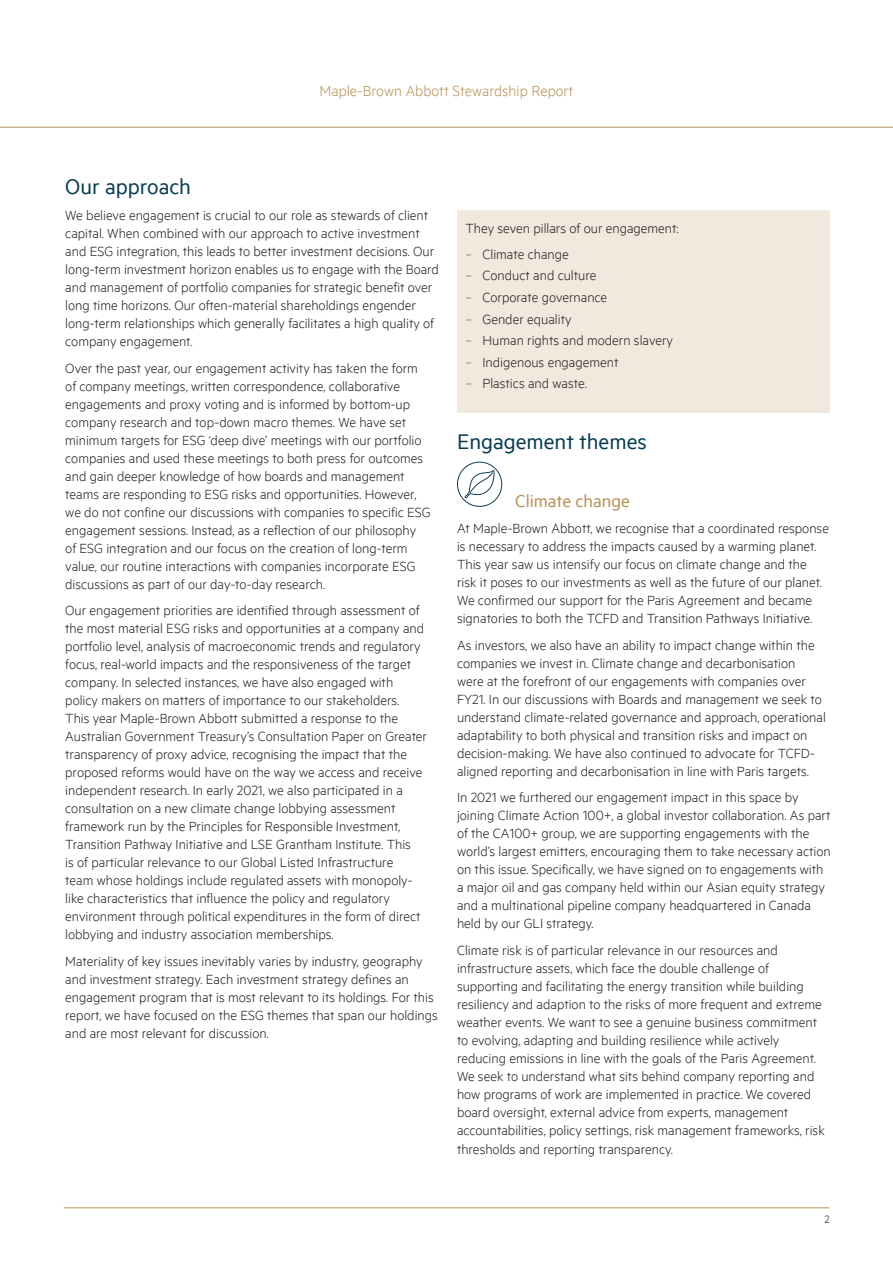
<style>
.page{position:relative;width:893px;height:1263px;background:#fff}
.page>*{position:absolute;margin:0;border:0;box-sizing:border-box;transform-origin:0 0}
.Subheading_1{font:24px "Metric";color:#083e54}
.Subheading_2_with_ic{font:19.5px "Metric";color:#b79257}
.t1{font:300 16.5px "Metric";color:#b79257}
.Normal_text{font:300 15px/18px "Metric";color:#231f20}
.t2{font:300 12px "Metric";color:#231f20}
.s1{font-weight:100;font-size:13.5px}
</style>
<div class="page">
<hr style="left:64px;top:1207px;width:765px;height:1px;background:#b79257">
<hr style="left:0;top:127px;width:893px;height:1px;background:#b79257">
<div style="left:457px;top:210px;width:372px;height:203px;background:#f1e9dd"></div>
<svg style="left:464px;top:470px;width:31px;height:28px"></svg>
<div style="left:457px;top:462px;width:45px;height:45px;border:1px solid #114055;border-radius:50%"></div>
<p class="t1" style="left:320px;top:81px;width:255px">Maple-Brown Abbott Stewardship Report</p>
<p class="Subheading_1" style="left:65px;top:172px;width:127px">Our approach</p>
<p class="Normal_text" style="left:65px;top:206px;width:375px">We believe engagement is crucial to our role as stewards of client capital. When combined with our approach to active investment and ESG integration, this leads to better investment decisions. Our long-term investment horizon enables us to engage with the Board and management of portfolio companies for strategic benefit over long time horizons. Our often-material shareholdings engender long-term relationships which generally facilitates a high quality of company engagement.</p>
<p class="Normal_text" style="left:65px;top:358px;width:367px">Over the past year, our engagement activity has taken the form of company meetings, written correspondence, collaborative engagements and proxy voting and is informed by bottom-up company research and top-down macro themes. We have set minimum targets for ESG ‘deep dive’ meetings with our portfolio companies and used these meetings to both press for outcomes and gain deeper knowledge of how boards and management teams are responding to ESG risks and opportunities. However, we do not confine our discussions with companies to specific ESG engagement sessions. Instead, as a reflection of our philosophy of ESG integration and our focus on the creation of long-term value, our routine interactions with companies incorporate ESG discussions as part of our day-to-day research.</p>
<p class="Normal_text" style="left:65px;top:601px;width:363px">Our engagement priorities are identified through assessment of the most material ESG risks and opportunities at a company and portfolio level, analysis of macroeconomic trends and regulatory focus, real-world impacts and the responsiveness of the target company. In selected instances, we have also engaged with policy makers on matters of importance to our stakeholders.<br>This year Maple-Brown Abbott submitted a response to the Australian Government Treasury’s Consultation Paper on Greater transparency of proxy advice, recognising the impact that the proposed reforms would have on the way we access and receive independent research. In early 2021, we also participated in a consultation on a new climate change lobbying assessment framework run by the Principles for Responsible Investment, Transition Pathway Initiative and LSE Grantham Institute. This<br>is of particular relevance to our Global Listed Infrastructure<br>team whose holdings include regulated assets with monopoly&shy;like characteristics that influence the policy and regulatory environment through political expenditures in the form of direct lobbying and industry association memberships.</p>
<p class="Normal_text" style="left:65px;top:951px;width:374px">Materiality of key issues inevitably varies by industry, geography and investment strategy. Each investment strategy defines an engagement program that is most relevant to its holdings. For this report, we have focused on the ESG themes that span our holdings and are most relevant for discussion.</p>
<p class="Normal_text" style="left:465px;top:218px;width:215px">They seven pillars of our engagement:</p>
<p class="Normal_text" style="left:465px;top:244px;width:105px"><span class="s1">−</span> Climate change</p>
<p class="Normal_text" style="left:465px;top:266px;width:132px"><span class="s1">−</span> Conduct and culture</p>
<p class="Normal_text" style="left:465px;top:288px;width:143px"><span class="s1">−</span> Corporate governance</p>
<p class="Normal_text" style="left:465px;top:309px;width:108px"><span class="s1">−</span> Gender equality</p>
<p class="Normal_text" style="left:465px;top:331px;width:209px"><span class="s1">−</span> Human rights and modern slavery</p>
<p class="Normal_text" style="left:465px;top:352px;width:154px"><span class="s1">−</span> Indigenous engagement</p>
<p class="Normal_text" style="left:465px;top:374px;width:123px"><span class="s1">−</span> Plastics and waste.</p>
<p class="Subheading_1" style="left:457px;top:428px;width:191px">Engagement themes</p>
<p class="Subheading_2_with_ic" style="left:515px;top:489px;width:116px">Climate change</p>
<p class="Normal_text" style="left:457px;top:519px;width:373px">At Maple-Brown Abbott, we recognise that a coordinated response is necessary to address the impacts caused by a warming planet.<br>This year saw us intensify our focus on climate change and the risk it poses to our investments as well as the future of our planet.<br>We confirmed our support for the Paris Agreement and became signatories to both the TCFD and Transition Pathways Initiative.</p>
<p class="Normal_text" style="left:457px;top:635px;width:370px">As investors, we also have an ability to impact change within the companies we invest in. Climate change and decarbonisation<br>were at the forefront of our engagements with companies over FY21. In our discussions with Boards and management we seek to understand climate-related governance and approach, operational adaptability to both physical and transition risks and impact on decision-making. We have also continued to advocate for TCFD&shy;aligned reporting and decarbonisation in line with Paris targets.</p>
<p class="Normal_text" style="left:457px;top:788px;width:375px">In 2021 we furthered our engagement impact in this space by joining Climate Action 100+, a global investor collaboration. As part of the CA100+ group, we are supporting engagements with the world’s largest emitters, encouraging them to take necessary action on this issue. Specifically, we have signed on to engagements with a major oil and gas company held within our Asian equity strategy and a multinational pipeline company headquartered in Canada held by our GLI strategy.</p>
<p class="Normal_text" style="left:457px;top:940px;width:369px">Climate risk is of particular relevance in our resources and infrastructure assets, which face the double challenge of supporting and facilitating the energy transition while building resiliency and adaption to the risks of more frequent and extreme weather events. We want to see a genuine business commitment to evolving, adapting and building resilience while actively reducing emissions in line with the goals of the Paris Agreement.<br>We seek to understand what sits behind company reporting and how programs of work are implemented in practice. We covered board oversight, external advice from experts, management accountabilities, policy settings, risk management frameworks, risk</p>
<p class="Normal_text" style="left:457px;top:1140px;width:218px">thresholds and reporting transparency.</p>
<p class="t2" style="left:824px;top:1212px;width:7px">2</p>
</div>
